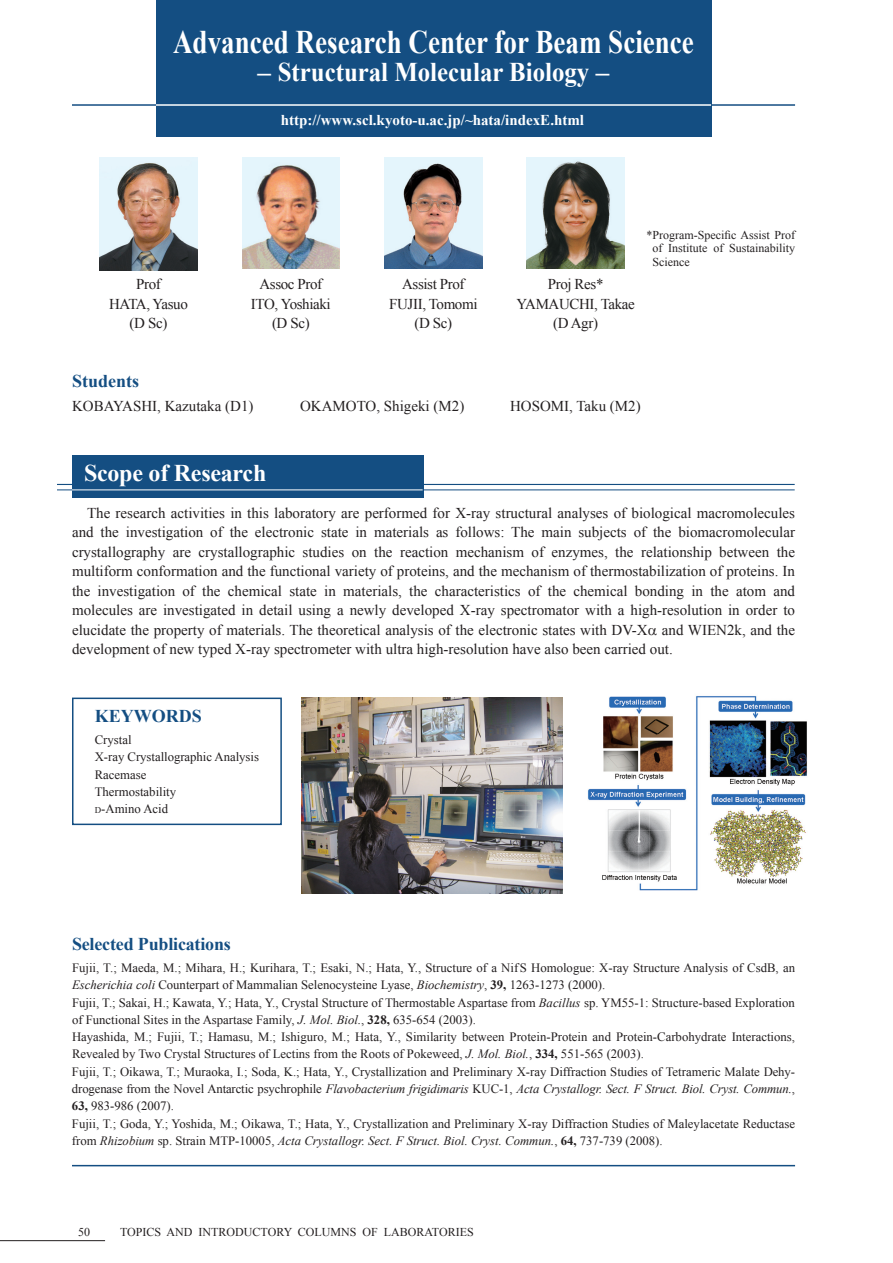
<style>
.page{position:relative;width:893px;height:1263px;background:#fff}
.page>*{position:absolute;margin:0;border:0;box-sizing:border-box;transform-origin:0 0}
.t1{font:700 33px "Times New Roman";color:#fff;scale:.82 1}
.t2{font:700 27px "Times New Roman";color:#fff}
.t3{font:700 24px "Times New Roman";letter-spacing:-.01em;color:#fff}
.t4{font:700 18px "Times New Roman";letter-spacing:-.01em;color:#144e82}
.t5{font:15px/19.5px "Times New Roman";color:#231f20;text-align:justify}
.t6{font:15px/19.5px "Times New Roman";letter-spacing:-.025em;color:#231f20;text-align:center}
.t7{font:700 15px "Times New Roman";color:#fff}
.t8{font:12.75px/17.2px "Times New Roman";color:#231f20}
.t9{font:12px/13.5px "Times New Roman";color:#231f20;text-align:justify}
.s1{font-size:8.85px}
.s2{font-style:italic}
.s3{font-weight:700}
</style>
<div class="page">
<hr style="left:72px;top:1165px;width:723px;height:1px;background:#144e82">
<hr style="left:72px;top:104px;width:723px;height:2px;background:#144e82">
<div style="left:156px;top:0;width:555px;height:136px;background:#144e82"></div>
<hr style="left:156px;top:104px;width:555px;height:2px;background:#fff">
<hr style="left:0;top:1240px;width:105px;height:1px;background:#231f20">
<img style="left:100px;top:158px;width:97px;height:112px">
<img style="left:242px;top:157px;width:98px;height:111px">
<img style="left:385px;top:158px;width:97px;height:111px">
<img style="left:527px;top:158px;width:97px;height:110px">
<hr style="left:423px;top:489px;width:372px;height:1px;background:#144e82">
<hr style="left:423px;top:484px;width:372px;height:1px;background:#144e82">
<div style="left:72px;top:455px;width:351px;height:42px;background:#144e82"></div>
<hr style="left:72px;top:489px;width:351px;height:1px;background:#fff">
<svg style="left:57px;top:484px;width:15px;height:6px"></svg>
<div style="left:72px;top:697px;width:210px;height:128px;border:2px solid #144e82"></div>
<img style="left:561px;top:696px;width:246px;height:198px">
<img style="left:302px;top:697px;width:261px;height:196px">
<h1 class="t1" style="left:173px;top:19px;width:637px">Advanced Research Center for Beam Science</h1>
<h2 class="t2" style="left:258px;top:53px;width:353px">– Structural Molecular Biology –</h2>
<p class="t7" style="left:281px;top:110px;width:305px">http://www.scl.kyoto-u.ac.jp/~hata/indexE.html</p>
<p class="t6" style="left:109px;top:274px;width:80px">Prof<br>HATA, Yasuo (D Sc)</p>
<p class="t6" style="left:251px;top:274px;width:81px">Assoc Prof<br>ITO, Yoshiaki (D Sc)</p>
<p class="t6" style="left:389px;top:274px;width:90px">Assist Prof<br>FUJII, Tomomi (D Sc)</p>
<p class="t6" style="left:516px;top:274px;width:120px">Proj Res*<br>YAMAUCHI, Takae (D Agr)</p>
<p class="t9" style="left:652px;top:228px;width:144px;text-indent:-6px">*Program-Specific Assist Prof of Institute of Sustainability Science</p>
<h3 class="t4" style="left:72px;top:368px;width:69px">Students</h3>
<p class="t5" style="left:72px;top:396px;width:183px">KOBAYASHI, Kazutaka (D1)</p>
<p class="t5" style="left:300px;top:396px;width:166px">OKAMOTO, Shigeki (M2)</p>
<p class="t5" style="left:510px;top:396px;width:132px">HOSOMI, Taku (M2)</p>
<h3 class="t3" style="left:84px;top:456px;width:184px">Scope of Research</h3>
<p class="t5" style="left:72px;top:502px;width:725px;text-indent:15px">The research activities in this laboratory are performed for X-ray structural analyses of biological macromolecules and the investigation of the electronic state in materials as follows: The main subjects of the biomacromolecular crystallography are crystallographic studies on the reaction mechanism of enzymes, the relationship between the multiform conformation and the functional variety of proteins, and the mechanism of thermostabilization of proteins. In the investigation of the chemical state in materials, the characteristics of the chemical bonding in the atom and molecules are investigated in detail using a newly developed X-ray spectromator with a high-resolution in order to elucidate the property of materials. The theoretical analysis of the electronic states with DV-X and WIEN2k, and the development of new typed X-ray spectrometer with ultra high-resolution have also been carried out.</p>
<h3 class="t4" style="left:95px;top:703px;width:109px">KEYWORDS</h3>
<p class="t8" style="left:95px;top:731px;width:166px">Crystal<br>X-ray Crystallographic Analysis<br>Racemase<br>Thermostability<br><span class="s1">d</span>-Amino Acid</p>
<h3 class="t4" style="left:72px;top:931px;width:160px">Selected Publications</h3>
<p class="t8" style="left:72px;top:959px;width:725px">Fujii, T.; Maeda, M.; Mihara, H.; Kurihara, T.; Esaki, N.; Hata, Y., Structure of a Nif S Homologue: X-ray Structure Analysis of CsdB, an <span class="s2">Escherichia coli</span> Counterpart of Mammalian Selenocysteine Lyase, <span class="s2">Biochemistry</span>, <span class="s3">39,</span> 1263-1273 (2000).<br>Fujii, T.; Sakai, H.; Kawata, Y.; Hata, Y., Crystal Structure of Thermostable Aspartase from <span class="s2">Bacillus</span> sp. YM55-1: Structure-based Exploration of Functional Sites in the Aspartase Family, <span class="s2">J. Mol. Biol.</span>, <span class="s3">328,</span> 635-654 (2003).<br>Hayashida, M.; Fujii, T.; Hamasu, M.; Ishiguro, M.; Hata, Y., Similarity between Protein-Protein and Protein-Carbohydrate Interactions, Revealed by Two Crystal Structures of Lectins from the Roots of Pokeweed, <span class="s2">J. Mol. Biol.</span>, <span class="s3">334,</span> 551-565 (2003).<br>Fujii, T.; Oikawa, T.; Muraoka, I.; Soda, K.; Hata, Y., Crystallization and Preliminary X-ray Diffraction Studies of Tetrameric Malate Dehy&shy;drogenase from the Novel Antarctic psychrophile <span class="s2">Flavobacterium frigidimaris</span> KUC-1, <span class="s2">Acta Crystallogr. Sect. F Struct. Biol. Cryst. Commun.</span>, <span class="s3">63,</span> 983-986 (2007).<br>Fujii, T.; Goda, Y.; Yoshida, M.; Oikawa, T.; Hata, Y., Crystallization and Preliminary X-ray Diffraction Studies of Maleylacetate Reductase from <span class="s2">Rhizobium</span> sp. Strain MTP-10005, <span class="s2">Acta Crystallogr. Sect. F Struct. Biol. Cryst. Commun.</span>, <span class="s3">64,</span> 737-739 (2008).</p>
<p class="t9" style="left:78px;top:1225px;width:13px">50</p>
<p class="t9" style="left:120px;top:1225px;width:355px">TOPICS AND INTRODUCTORY COLUMNS OF LABORATORIES</p>
</div>
